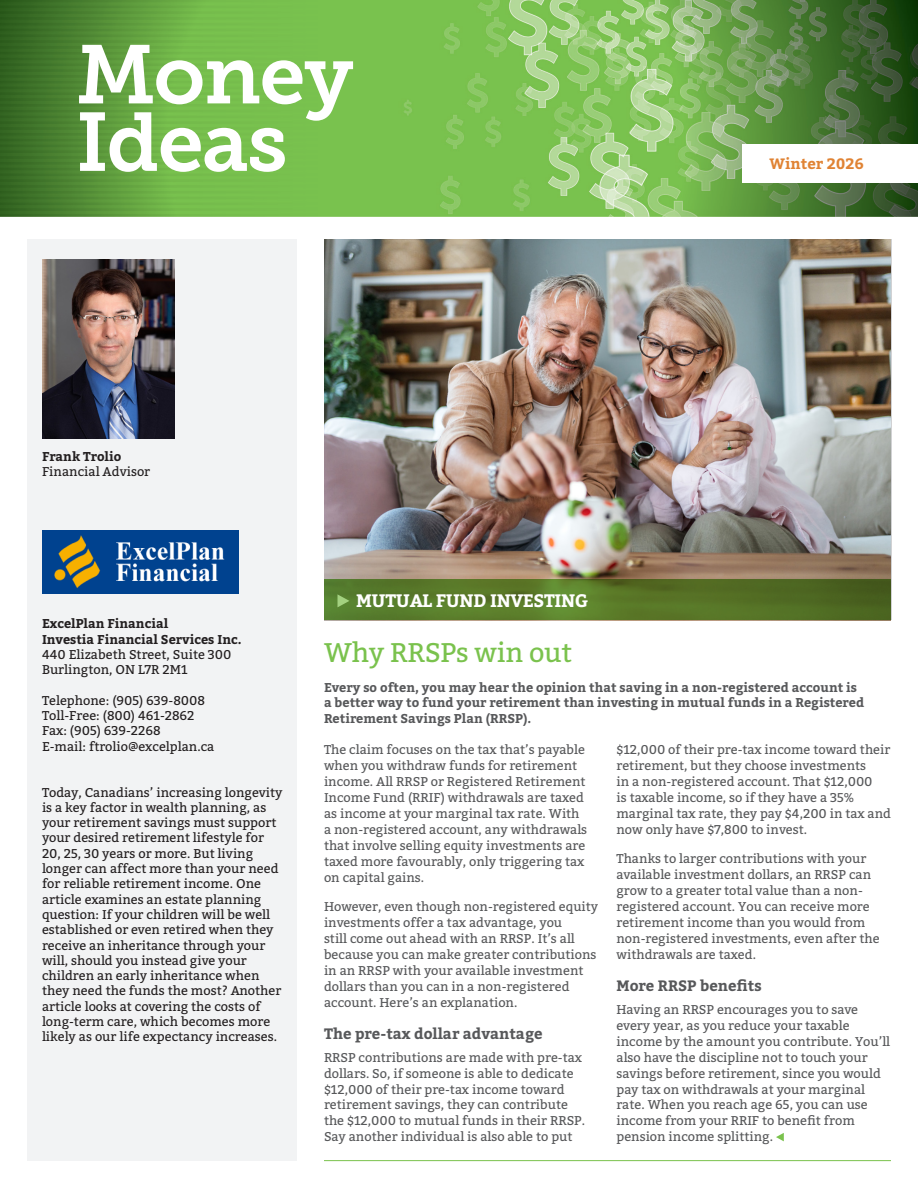
<style>
.page{position:relative;width:918px;height:1188px;background:#fff}
.page>*{position:absolute;margin:0;border:0;box-sizing:border-box;transform-origin:0 0}
.t1{font:82.5px/67.5px "Museo Slab 700";letter-spacing:-.02em;color:#fff}
.t2{font:27px "Bitter";letter-spacing:-.01em;color:#7ac24d}
.t3{font:700 18px "Bitter";letter-spacing:-.02em;color:#fff}
.t4{font:700 15px "Bitter";color:#57585a}
.t5{font:700 15px "Bitter";color:#e08334}
.t6{font:12.75px/15.9px "Bitter";color:#57585a}
.t7{font:12.75px/15.3px "Bitter";color:#231f20}
.t8{font:700 12.75px/15.3px "Bitter";color:#57585a}
.t9{font:700 12.75px/15.3px "Bitter";color:#231f20}
</style>
<div class="page">
<img style="left:0;top:0;width:918px;height:216px">
<div style="left:769px;top:144px;width:149px;height:39px;background:#fff"></div>
<img style="left:324px;top:240px;width:567px;height:339px">
<svg style="left:324px;top:579px;width:567px;height:41px;fill:#577627"></svg>
<svg style="left:338px;top:594px;width:11px;height:13px"></svg>
<svg style="left:776px;top:1133px;width:8px;height:8px"></svg>
<hr style="left:324px;top:1160px;width:567px;height:1px;background:#7ac24d">
<div style="left:743px;top:144px;width:148px;height:39px;background:#fff"></div>
<div style="left:27px;top:240px;width:270px;height:921px;background:#f2f3f4"></div>
<img style="left:42px;top:259px;width:133px;height:180px">
<img style="left:42px;top:531px;width:197px;height:63px">
<h1 class="t1" style="left:76px;top:49px;width:280px">Money<br>Ideas</h1>
<p class="t9" style="left:42px;top:449px;width:81px">Frank Trolio</p>
<p class="t7" style="left:42px;top:465px;width:110px">Financial Advisor</p>
<p class="t5" style="left:770px;top:157px;width:96px">Winter 2026</p>
<p class="t9" style="left:42px;top:617px;width:201px">ExcelPlan Financial<br>Investia Financial Services Inc.</p>
<p class="t7" style="left:42px;top:648px;width:191px">440 Elizabeth Street, Suite 300<br>Burlington, ON L7R 2M1</p>
<p class="t7" style="left:42px;top:694px;width:174px">Telephone: (905) 639-8008<br>Toll-Free: (800) 461-2862<br>Fax: (905) 639-2268<br>E-mail: ftrolio@excelplan.ca</p>
<p class="t7" style="left:42px;top:786px;width:242px">Today, Canadians’ increasing longevity is a key factor in wealth planning, as your retirement savings must support your desired retirement lifestyle for 20, 25, 30 years or more. But living longer can affect more than your need for reliable retirement income. One article examines an estate planning question: If your children will be well established or even retired when they receive an inheritance through your will, should you instead give your children an early inheritance when they need the funds the most? Another article looks at covering the costs of long-term care, which becomes more likely as our life expectancy increases.</p>
<h3 class="t3" style="left:356px;top:592px;width:234px">MUTUAL FUND INVESTING</h3>
<h2 class="t2" style="left:324px;top:641px;width:250px">Why RRSPs win out</h2>
<p class="t8" style="left:324px;top:681px;width:542px">Every so often, you may hear the opinion that saving in a non-registered account is a better way to fund your retirement than investing in mutual funds in a Registered<br>Retirement Savings Plan (RRSP).</p>
<p class="t6" style="left:324px;top:743px;width:265px">The claim focuses on the tax that’s payable when you withdraw funds for retirement income. All RRSP or Registered Retirement Income Fund (RRIF) withdrawals are taxed as income at your marginal tax rate. With a non-registered account, any withdrawals that involve selling equity investments are taxed more favourably, only triggering tax on capital gains.</p>
<p class="t6" style="left:324px;top:900px;width:276px">However, even though non-registered equity investments offer a tax advantage, you<br>still come out ahead with an RRSP. It’s all because you can make greater contributions in an RRSP with your available investment dollars than you can in a non-registered account. Here’s an explanation.</p>
<p class="t4" style="left:324px;top:1027px;width:220px">The pre-tax dollar advantage</p>
<p class="t6" style="left:324px;top:1050px;width:263px">RRSP contributions are made with pre-tax dollars. So, if someone is able to dedicate $12,000 of their pre-tax income toward retirement savings, they can contribute the $12,000 to mutual funds in their RRSP.<br>Say another individual is also able to put</p>
<p class="t6" style="left:616px;top:743px;width:276px">$12,000 of their pre-tax income toward their retirement, but they choose investments<br>in a non-registered account. That $12,000<br>is taxable income, so if they have a 35% marginal tax rate, they pay $4,200 in tax and now only have $7,800 to invest.</p>
<p class="t6" style="left:616px;top:852px;width:265px">Thanks to larger contributions with your available investment dollars, an RRSP can grow to a greater total value than a non&shy;registered account. You can receive more retirement income than you would from non-registered investments, even after the withdrawals are taxed.</p>
<p class="t4" style="left:616px;top:979px;width:147px">More RRSP benefits</p>
<p class="t6" style="left:616px;top:1002px;width:275px">Having an RRSP encourages you to save every year, as you reduce your taxable income by the amount you contribute. You’ll also have the discipline not to touch your savings before retirement, since you would pay tax on withdrawals at your marginal rate. When you reach age 65, you can use income from your RRIF to benefit from pension income splitting.</p>
</div>
